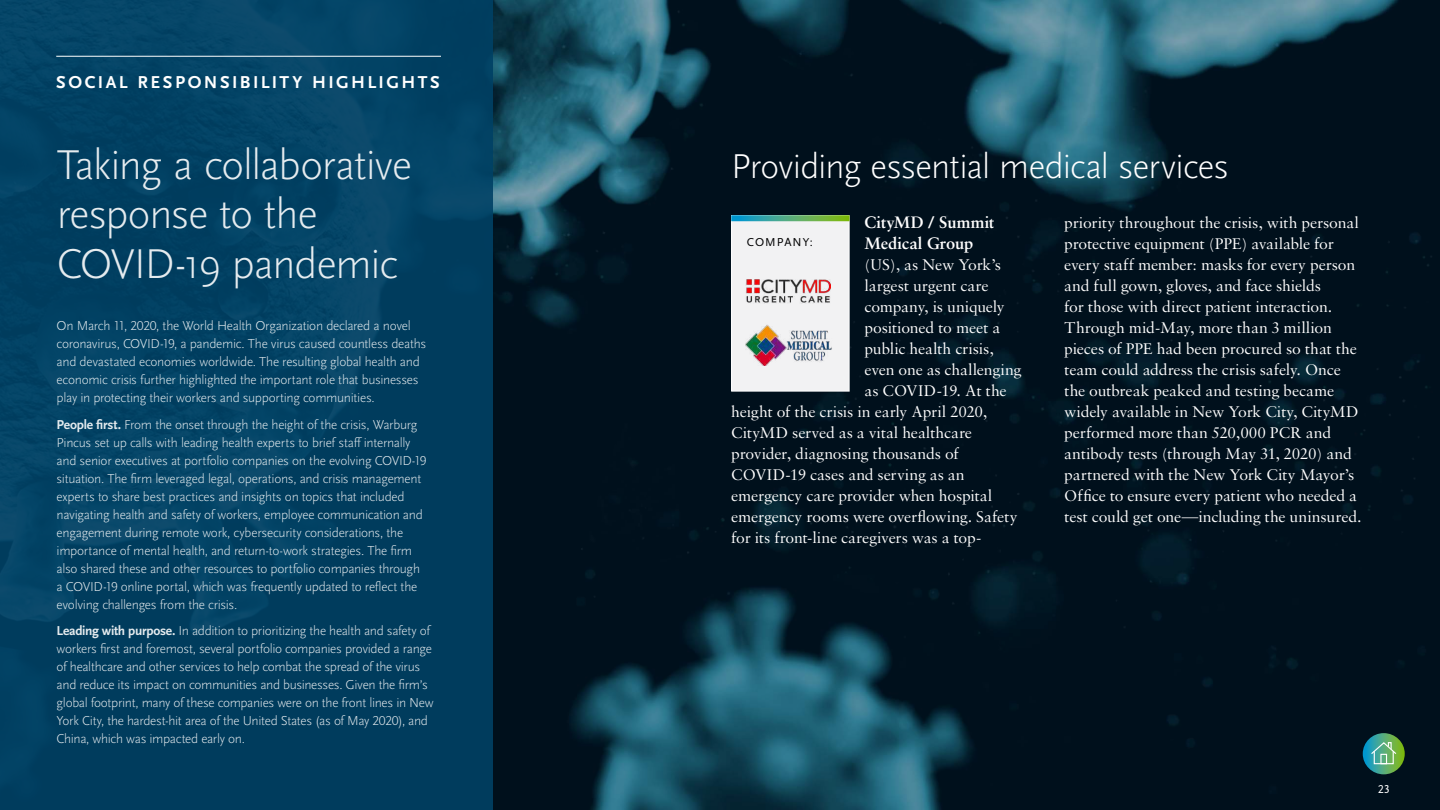
<style>
.page{position:relative;width:1440px;height:810px;background:#fff}
.page>*{position:absolute;margin:0;border:0;box-sizing:border-box;transform-origin:0 0}
.t1{font:300 43.5px/49.5px "Scala Sans Pro";letter-spacing:-.03em;color:#fff}
.t2{font:300 36px "Scala Sans Pro";letter-spacing:-.025em;color:#fff}
.t3{font:700 18px "Scala Sans Pro";letter-spacing:.135em;color:#fff}
.t4{font:16.5px/21px "Sabon";letter-spacing:-.01em;color:#fff}
.t5{font:700 16.5px/21px "Sabon LT Pro";color:#fff}
.t6{font:300 13.5px/18px "Scala Sans Pro";letter-spacing:-.02em;color:#fff}
.t7{font:12px "Scala Sans Pro";letter-spacing:.085em;color:#000}
.t8{font:12px "Scala Sans Pro";color:#fff}
.s1{font-weight:700}
</style>
<div class="page">
<img style="left:493px;top:0;width:947px;height:809px">
<div style="left:0;top:0;width:493px;height:810px;background:#004165"></div>
<svg style="left:1363px;top:733px;width:42px;height:41px"></svg>
<hr style="left:56px;top:56px;width:385px;height:1px;background:#fff">
<div style="left:732px;top:216px;width:117px;height:175px;background:#f2f2f3"></div>
<div style="left:731px;top:215px;width:119px;height:177px;border:1px solid #fff"></div>
<svg style="left:731px;top:215px;width:119px;height:6px"></svg>
<img style="left:746px;top:324px;width:86px;height:42px">
<img style="left:746px;top:279px;width:85px;height:25px">
<h3 class="t3" style="left:56px;top:72px;width:385px">SOCIAL RESPONSIBILITY HIGHLIGHTS</h3>
<h1 class="t1" style="left:57px;top:140px;width:357px">Taking a collaborative</h1>
<h2 class="t2" style="left:731px;top:145px;width:499px">Providing essential medical services</h2>
<h1 class="t1" style="left:57px;top:189px;width:343px">response to the<br>COVID-19 pandemic</h1>
<p class="t6" style="left:57px;top:316px;width:371px">On March 11, 2020, the World Health Organization declared a novel coronavirus, COVID-19, a pandemic. The virus caused countless deaths and devastated economies worldwide. The resulting global health and economic crisis further highlighted the important role that businesses play in protecting their workers and supporting communities.</p>
<p class="t6" style="left:57px;top:415px;width:371px"><span class="s1">People first.</span> From the onset through the height of the crisis, Warburg Pincus set up calls with leading health experts to brief staff internally and senior executives at portfolio companies on the evolving COVID-19 situation. The firm leveraged legal, operations, and crisis management experts to share best practices and insights on topics that included navigating health and safety of workers, employee communication and engagement during remote work, cybersecurity considerations, the importance of mental health, and return-to-work strategies. The firm also shared these and other resources to portfolio companies through a COVID-19 online portal, which was frequently updated to reflect the evolving challenges from the crisis.</p>
<p class="t6" style="left:57px;top:622px;width:379px"><span class="s1">Leading with purpose.</span> In addition to prioritizing the health and safety of workers first and foremost, several portfolio companies provided a range of healthcare and other services to help combat the spread of the virus and reduce its impact on communities and businesses. Given the firm’s global footprint, many of these companies were on the front lines in New York City, the hardest-hit area of the United States (as of May 2020), and China, which was impacted early on.</p>
<p class="t4" style="left:1064px;top:212px;width:299px">priority throughout the crisis, with personal protective equipment (PPE) available for every staff member: masks for every person and full gown, gloves, and face shields<br>for those with direct patient interaction.<br>Through mid-May, more than 3 million pieces of PPE had been procured so that the team could address the crisis safely. Once the outbreak peaked and testing became widely available in New York City, CityMD performed more than 520,000 PCR and antibody tests (through May 31, 2020) and partnered with the New York City Mayor’s Office to ensure every patient who needed a test could get one—including the uninsured.</p>
<p class="t5" style="left:865px;top:211px;width:131px">CityMD / Summit<br>Medical Group</p>
<p class="t4" style="left:865px;top:254px;width:138px">(US), as New York’s</p>
<p class="t4" style="left:865px;top:275px;width:125px">largest urgent care</p>
<p class="t4" style="left:865px;top:296px;width:142px">company, is uniquely</p>
<p class="t4" style="left:865px;top:317px;width:137px">positioned to meet a</p>
<p class="t4" style="left:865px;top:338px;width:131px">public health crisis,</p>
<p class="t4" style="left:865px;top:359px;width:159px">even one as challenging</p>
<p class="t4" style="left:865px;top:380px;width:144px">as COVID-19. At the</p>
<p class="t4" style="left:731px;top:401px;width:258px">height of the crisis in early April 2020,</p>
<p class="t4" style="left:731px;top:422px;width:242px">CityMD served as a vital healthcare</p>
<p class="t4" style="left:731px;top:443px;width:229px">provider, diagnosing thousands of</p>
<p class="t4" style="left:731px;top:464px;width:235px">COVID-19 cases and serving as an</p>
<p class="t4" style="left:731px;top:485px;width:263px">emergency care provider when hospital</p>
<p class="t4" style="left:731px;top:506px;width:288px">emergency rooms were overflowing. Safety</p>
<p class="t4" style="left:731px;top:527px;width:252px">for its front-line caregivers was a top-</p>
<p class="t7" style="left:747px;top:235px;width:68px">COMPANY:</p>
<p class="t8" style="left:1378px;top:783px;width:13px">23</p>
</div>
